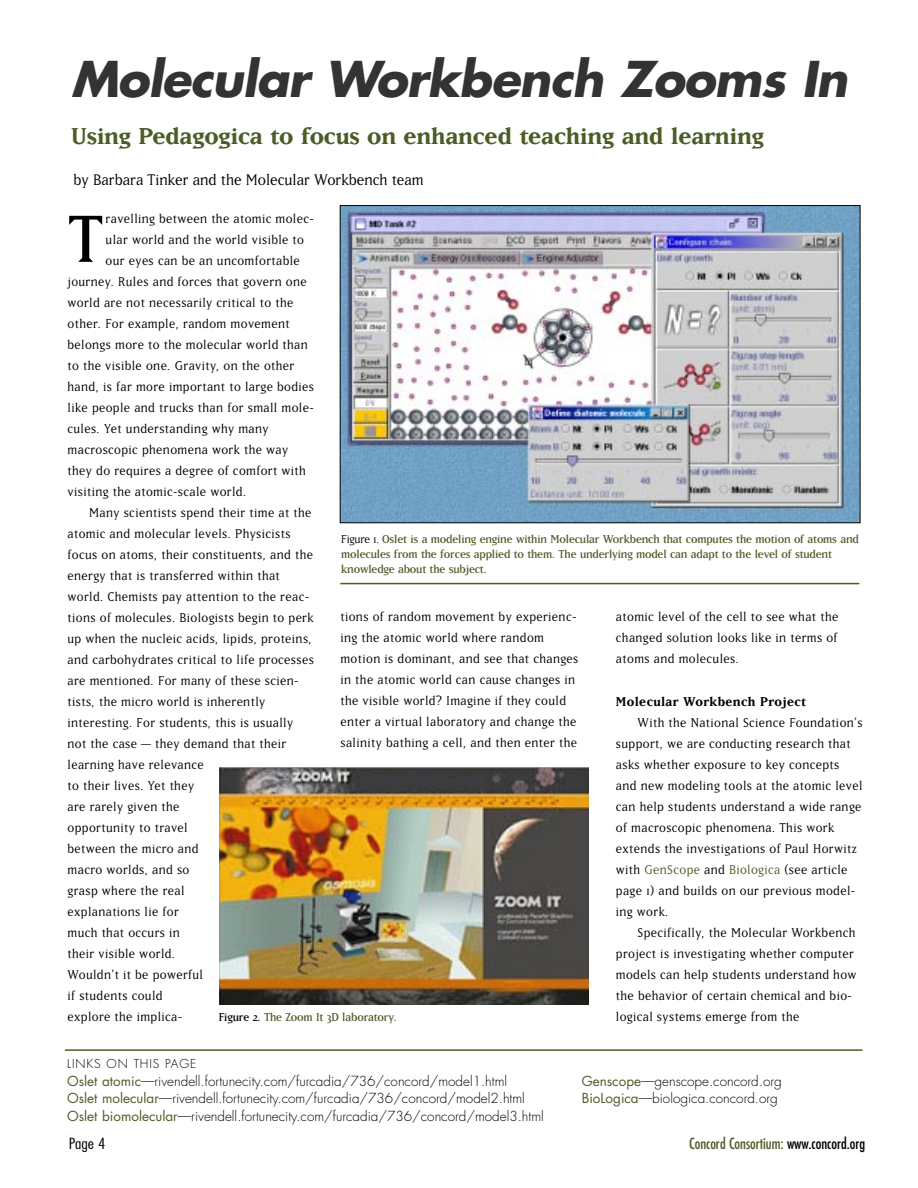
<style>
.page{position:relative;width:918px;height:1188px;background:#fff}
.page>*{position:absolute;margin:0;border:0;box-sizing:border-box;transform-origin:0 0}
.t1{font:78px "Matrix";color:#000}
.t2{font:italic 700 48px "Futura";color:#333}
.t3{font:700 27px "Matrix";letter-spacing:-.005em;color:#4d5c26;scale:1.05 1}
.t4{font:18px "Matrix";color:#000}
.t5{font:15px/21px "Matrix";letter-spacing:.025em;color:#000}
.t6{font:condensed 15px "Futura";color:#4d5c26}
.t7{font:700 15px "Matrix";letter-spacing:.025em;color:#000}
.t8{font:300 condensed 15px "Futura";color:#000;scale:1.2 1}
.t9{font:300 13.5px "Futura";color:#000}
.t10{font:13.5px/15px "Matrix";letter-spacing:-.015em;color:#4d5c26}
.t11{font:300 12px "Futura";letter-spacing:.075em;color:#000}
.s1{color:#000}
.s2{color:#4d5c26}
.s3{font-weight:400;color:#4d5c26}
</style>
<div class="page">
<hr style="left:65px;top:1049px;width:797px;height:2px;background:#4d5c26">
<img style="left:342px;top:207px;width:516px;height:314px">
<div style="left:340px;top:205px;width:520px;height:318px;border:1px solid #000"></div>
<img style="left:220px;top:767px;width:369px;height:238px">
<hr style="left:340px;top:583px;width:519px;height:1px;background:#4d5c26">
<h2 class="t2" style="left:71px;top:57px;width:786px">Molecular Workbench Zooms In</h2>
<h3 class="t3" style="left:71px;top:119px;width:661px">Using Pedagogica to focus on enhanced teaching and learning</h3>
<p class="t4" style="left:74px;top:168px;width:352px">by Barbara Tinker and the Molecular Workbench team</p>
<h1 class="t1" style="left:68px;top:189px;width:38px">T</h1>
<p class="t5" style="left:106px;top:207px;width:210px">ravelling between the atomic molec-</p>
<p class="t5" style="left:106px;top:228px;width:200px">ular world and the world visible to</p>
<p class="t5" style="left:106px;top:249px;width:196px">our eyes can be an uncomfortable</p>
<p class="t5" style="left:68px;top:270px;width:241px">journey. Rules and forces that govern one</p>
<p class="t5" style="left:68px;top:291px;width:227px">world are not necessarily critical to the</p>
<p class="t5" style="left:68px;top:312px;width:224px">other. For example, random movement</p>
<p class="t5" style="left:68px;top:333px;width:242px">belongs more to the molecular world than</p>
<p class="t5" style="left:68px;top:354px;width:228px">to the visible one. Gravity, on the other</p>
<p class="t5" style="left:68px;top:375px;width:248px">hand, is far more important to large bodies</p>
<p class="t5" style="left:68px;top:396px;width:248px">like people and trucks than for small mole-</p>
<p class="t5" style="left:68px;top:417px;width:203px">cules. Yet understanding why many</p>
<p class="t5" style="left:68px;top:438px;width:222px">macroscopic phenomena work the way</p>
<p class="t5" style="left:68px;top:459px;width:240px">they do requires a degree of comfort with</p>
<p class="t5" style="left:68px;top:480px;width:180px">visiting the atomic-scale world.</p>
<p class="t5" style="left:89px;top:501px;width:224px">Many scientists spend their time at the</p>
<p class="t5" style="left:68px;top:522px;width:225px">atomic and molecular levels. Physicists</p>
<p class="t5" style="left:68px;top:543px;width:247px">focus on atoms, their constituents, and the</p>
<p class="t5" style="left:68px;top:564px;width:214px">energy that is transferred within that</p>
<p class="t5" style="left:68px;top:585px;width:243px">world. Chemists pay attention to the reac-</p>
<p class="t5" style="left:68px;top:606px;width:248px">tions of molecules. Biologists begin to perk</p>
<p class="t5" style="left:68px;top:627px;width:246px">up when the nucleic acids, lipids, proteins,</p>
<p class="t5" style="left:68px;top:648px;width:248px">and carbohydrates critical to life processes</p>
<p class="t5" style="left:68px;top:669px;width:233px">are mentioned. For many of these scien-</p>
<p class="t5" style="left:68px;top:690px;width:199px">tists, the micro world is inherently</p>
<p class="t5" style="left:68px;top:711px;width:227px">interesting. For students, this is usually</p>
<p class="t5" style="left:68px;top:732px;width:220px">not the case — they demand that their</p>
<p class="t5" style="left:68px;top:753px;width:138px">learning have relevance</p>
<p class="t5" style="left:68px;top:774px;width:128px">to their lives. Yet they</p>
<p class="t5" style="left:68px;top:795px;width:114px">are rarely given the</p>
<p class="t5" style="left:68px;top:816px;width:122px">opportunity to travel</p>
<p class="t5" style="left:68px;top:837px;width:133px">between the micro and</p>
<p class="t5" style="left:68px;top:858px;width:123px">macro worlds, and so</p>
<p class="t5" style="left:68px;top:879px;width:119px">grasp where the real</p>
<p class="t5" style="left:68px;top:900px;width:113px">explanations lie for</p>
<p class="t5" style="left:68px;top:921px;width:114px">much that occurs in</p>
<p class="t5" style="left:68px;top:942px;width:109px">their visible world.</p>
<p class="t5" style="left:68px;top:963px;width:137px">Wouldn’t it be powerful</p>
<p class="t5" style="left:68px;top:984px;width:97px">if students could</p>
<p class="t5" style="left:68px;top:1005px;width:116px">explore the implica-</p>
<p class="t10" style="left:341px;top:531px;width:519px"><span class="s1">Figure 1.</span> Oslet is a modeling engine within Molecular Workbench that computes the motion of atoms and molecules from the forces applied to them. The underlying model can adapt to the level of student knowledge about the subject.</p>
<p class="t5" style="left:340px;top:605px;width:240px">tions of random movement by experienc&shy;ing the atomic world where random motion is dominant, and see that changes in the atomic world can cause changes in the visible world? Imagine if they could enter a virtual laboratory and change the salinity bathing a cell, and then enter the</p>
<p class="t5" style="left:616px;top:605px;width:224px;text-align:justify">atomic level of the cell to see what the changed solution looks like in terms of atoms and molecules.</p>
<p class="t7" style="left:616px;top:692px;width:191px">Molecular Workbench Project</p>
<p class="t5" style="left:616px;top:711px;width:248px;text-indent:22px">With the National Science Foundation’s support, we are conducting research that asks whether exposure to key concepts and new modeling tools at the atomic level can help students understand a wide range of macroscopic phenomena. This work extends the investigations of Paul Horwitz with <span class="s2">GenScope</span> and <span class="s2">Biologica</span> (see article page 1) and builds on our previous model&shy;ing work.</p>
<p class="t5" style="left:616px;top:921px;width:242px;text-indent:22px">Specifically, the Molecular Workbench project is investigating whether computer models can help students understand how the behavior of certain chemical and bio&shy;logical systems emerge from the</p>
<p class="t10" style="left:219px;top:1009px;width:180px"><span class="s1">Figure 2.</span> The Zoom It 3D laboratory.</p>
<p class="t11" style="left:67px;top:1058px;width:131px">LINKS ON THIS PAGE</p>
<p class="t9" style="left:67px;top:1075px;width:441px"><span class="s3">Oslet atomic</span>—rivendell.fortunecity.com/furcadia/736/concord/model1.html</p>
<p class="t9" style="left:582px;top:1075px;width:202px"><span class="s3">Genscope</span>—genscope.concord.org</p>
<p class="t9" style="left:67px;top:1092px;width:459px"><span class="s3">Oslet molecular</span>—rivendell.fortunecity.com/furcadia/736/concord/model2.html</p>
<p class="t9" style="left:582px;top:1092px;width:198px"><span class="s3">BioLogica</span>—biologica.concord.org</p>
<p class="t9" style="left:67px;top:1110px;width:478px"><span class="s3">Oslet biomolecular</span>—rivendell.fortunecity.com/furcadia/736/concord/model3.html</p>
<p class="t8" style="left:69px;top:1137px;width:32px">Page 4</p>
<p class="t6" style="left:689px;top:1137px;width:178px">Concord Consortium: <span class="s1">www.concord.org</span></p>
</div>
